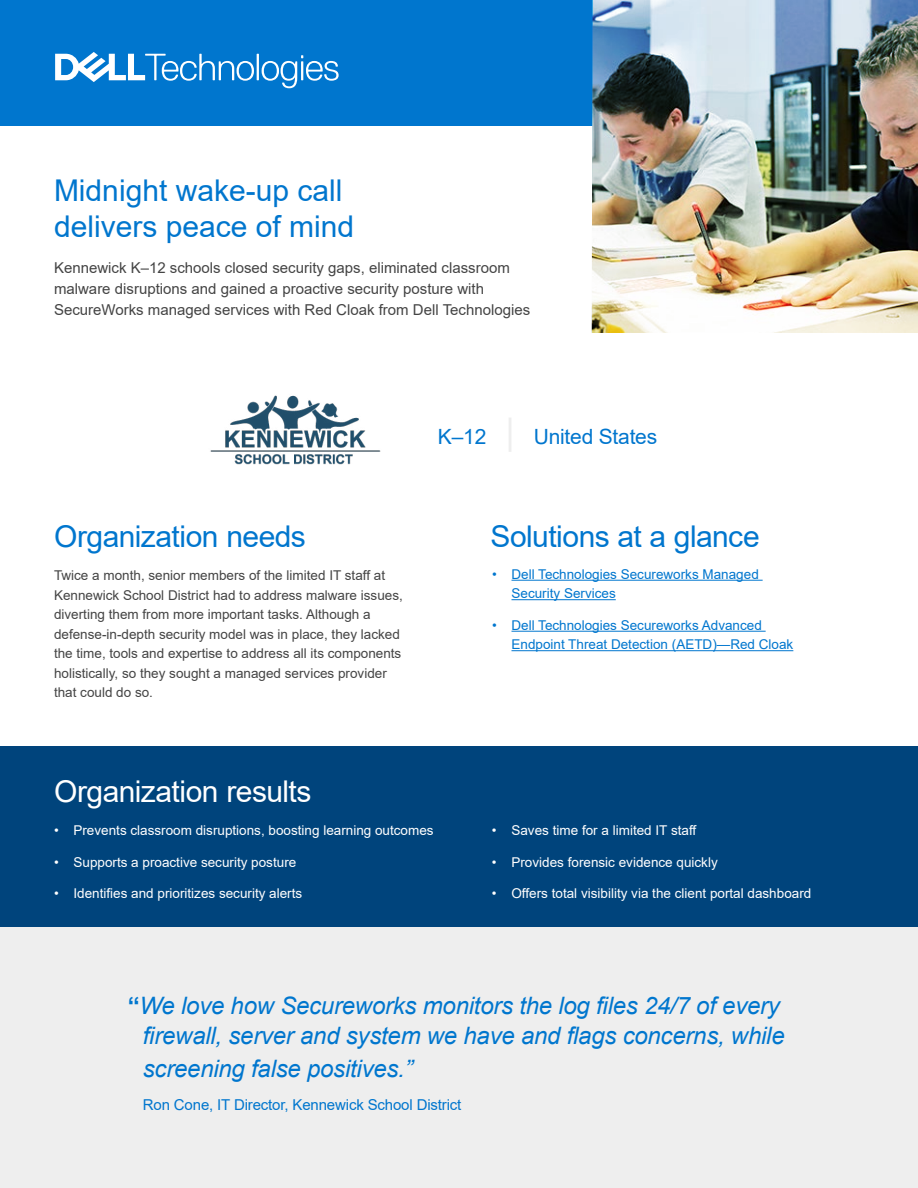
<style>
.page{position:relative;width:918px;height:1188px;background:#fff}
.page>*{position:absolute;margin:0;border:0;box-sizing:border-box;transform-origin:0 0}
.t1{font:30px/36px "Arial";color:#0076ce}
.t2{font:30px "Arial";letter-spacing:-.015em;color:#fff}
.t3{font:30px "Arial";letter-spacing:-.02em;color:#0076ce}
.t4{font:italic 24px/30px "Arial";letter-spacing:-.01em;color:#0076ce;text-align:right}
.t5{font:21px "Arial";letter-spacing:-.01em;color:#0076ce}
.t6{font:15px/21px "Arial";color:#444}
.t7{font:15px "Arial";letter-spacing:-.01em;color:#0076ce}
.t8{font:13.5px/19.5px "Arial";color:#444}
.t9{font:13.5px "Arial";color:#fff}
.t10{font:13.5px/19.5px "Arial";color:#0076ce}
.s1{font-size:36px;color:#eee}
.s2{font-weight:700;font-style:normal}
</style>
<div class="page">
<div style="left:0;top:0;width:592px;height:126px;background:#0076ce"></div>
<img style="left:593px;top:0;width:325px;height:333px">
<svg style="left:55px;top:52px;width:284px;height:36px"></svg>
<img style="left:210px;top:395px;width:171px;height:70px">
<hr style="left:512px;top:580px;width:251px;height:1px;background:#0076ce">
<hr style="left:512px;top:599px;width:104px;height:1px;background:#0076ce">
<hr style="left:512px;top:631px;width:254px;height:1px;background:#0076ce">
<hr style="left:512px;top:650px;width:281px;height:1px;background:#0076ce">
<div style="left:0;top:927px;width:918px;height:261px;background:#eee"></div>
<div style="left:0;top:747px;width:918px;height:180px;background:#00447c"></div>
<h1 class="t1" style="left:54px;top:172px;width:302px">Midnight wake-up call delivers peace of mind</h1>
<p class="t6" style="left:54px;top:257px;width:478px">Kennewick K–12 schools closed security gaps, eliminated classroom malware disruptions and gained a proactive security posture with<br>SecureWorks managed services with Red Cloak from Dell Technologies</p>
<h1 class="t1" style="left:54px;top:518px;width:253px">Organization needs</h1>
<p class="t8" style="left:54px;top:566px;width:350px">Twice a month, senior members of the limited IT staff at Kennewick School District had to address malware issues, diverting them from more important tasks. Although a defense-in-depth security model was in place, they lacked the time, tools and expertise to address all its components holistically, so they sought a managed services provider that could do so.</p>
<h3 class="t5" style="left:438px;top:422px;width:221px">K–12 <span class="s1">|</span> United States</h3>
<h1 class="t3" style="left:490px;top:516px;width:271px">Solutions at a glance</h1>
<p class="t10" style="left:511px;top:564px;width:249px;text-indent:-19px">• Dell Technologies Secureworks Managed<br>Security Services</p>
<p class="t10" style="left:511px;top:615px;width:283px;text-indent:-19px">• Dell Technologies Secureworks Advanced<br>Endpoint Threat Detection (AETD)—Red Cloak</p>
<h1 class="t2" style="left:54px;top:770px;width:259px">Organization results</h1>
<p class="t9" style="left:54px;top:821px;width:381px">• Prevents classroom disruptions, boosting learning outcomes</p>
<p class="t9" style="left:54px;top:853px;width:244px">• Supports a proactive security posture</p>
<p class="t9" style="left:54px;top:884px;width:250px">• Identifies and prioritizes security alerts</p>
<p class="t9" style="left:492px;top:821px;width:206px">• Saves time for a limited IT staff</p>
<p class="t9" style="left:492px;top:853px;width:227px">• Provides forensic evidence quickly</p>
<p class="t9" style="left:492px;top:884px;width:321px">• Offers total visibility via the client portal dashboard</p>
<h2 class="t4" style="left:128px;top:991px;width:658px"><span class="s2">“</span>We love how Secureworks monitors the log files 24/7 of every firewall, server and system we have and flags concerns, while</h2>
<h2 class="t4" style="left:143px;top:1054px;width:271px">screening false positives.”</h2>
<p class="t7" style="left:143px;top:1094px;width:320px">Ron Cone, IT Director, Kennewick School District</p>
</div>
